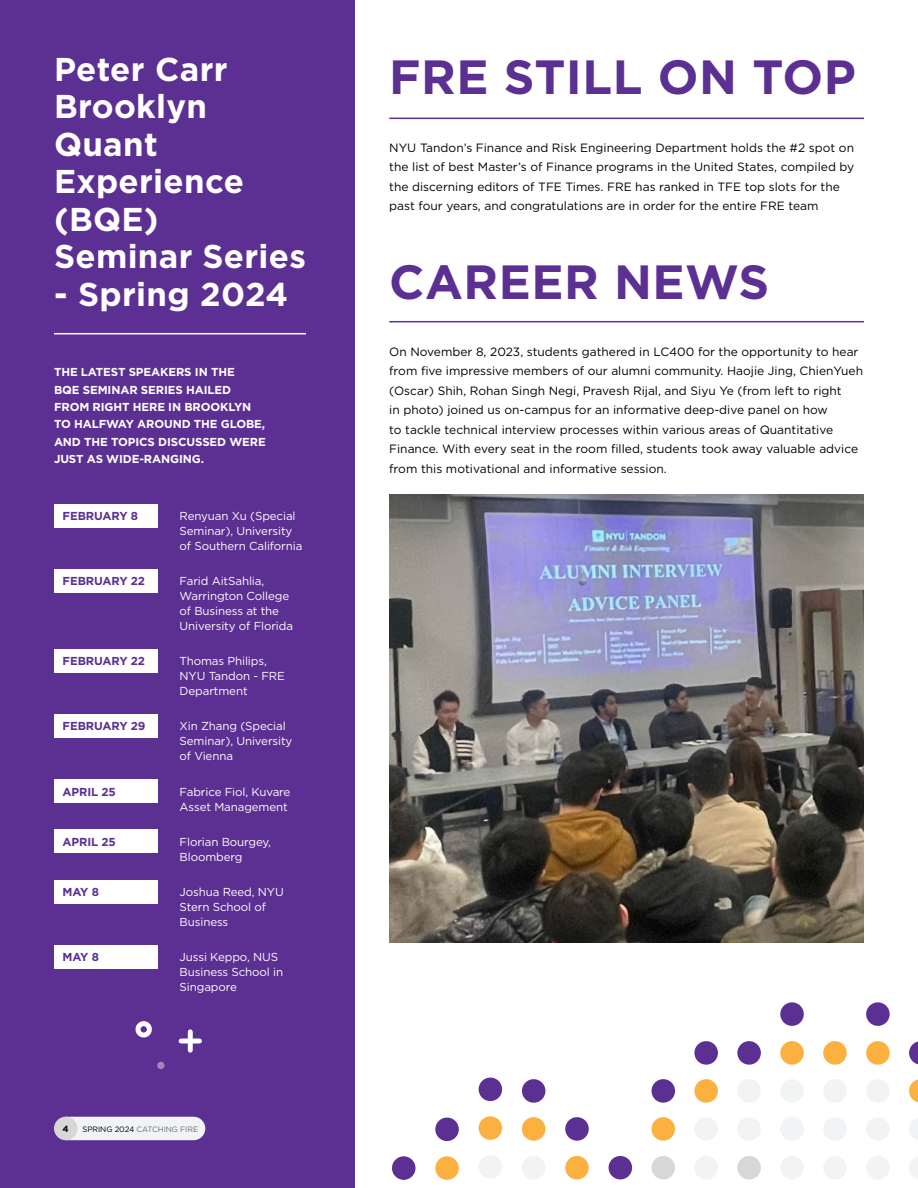
<style>
.page{position:relative;width:918px;height:1188px;background:#fff}
.page>*{position:absolute;margin:0;border:0;box-sizing:border-box;transform-origin:0 0}
.t1{font:700 48px "Gotham";letter-spacing:.01em;color:#5c2f92}
.t2{font:700 33px/37.5px "Gotham";letter-spacing:.01em;color:#fff}
.t3{font:12px/19.5px "Gotham";color:#000}
.t4{font:11.55px/15px "Gotham";letter-spacing:-.01em;color:#fff}
.t5{font:700 11.55px/17.2px "Gotham";letter-spacing:-.01em;color:#fff}
.t6{font:700 11.55px "Gotham";letter-spacing:-.01em;color:#5c2f92}
.t7{font:700 9px "Gotham";color:#000}
.t8{font:7.8px "Gotham";letter-spacing:-.01em;color:#6d6e6e}
.s1{color:#000}
</style>
<div class="page">
<div style="left:0;top:0;width:354px;height:1188px;background:#5c2f92"></div>
<div style="left:780px;top:1002px;width:24px;height:24px;background:#5c2f92;border-radius:50%"></div>
<div style="left:694px;top:1041px;width:24px;height:24px;background:#5c2f92;border-radius:50%"></div>
<div style="left:737px;top:1041px;width:24px;height:24px;background:#5c2f92;border-radius:50%"></div>
<div style="left:780px;top:1041px;width:24px;height:24px;background:#fbb040;border-radius:50%"></div>
<div style="left:823px;top:1041px;width:24px;height:24px;background:#fbb040;border-radius:50%"></div>
<div style="left:866px;top:1002px;width:24px;height:24px;background:#5c2f92;border-radius:50%"></div>
<div style="left:694px;top:1079px;width:24px;height:24px;background:#fbb040;border-radius:50%"></div>
<div style="left:652px;top:1079px;width:23px;height:24px;background:#5c2f92;border-radius:50%"></div>
<div style="left:780px;top:1079px;width:24px;height:24px;background:#f1f3f4;border-radius:50%"></div>
<div style="left:737px;top:1079px;width:24px;height:24px;background:#f1f3f4;border-radius:50%"></div>
<div style="left:823px;top:1079px;width:24px;height:24px;background:#f1f3f4;border-radius:50%"></div>
<div style="left:866px;top:1041px;width:24px;height:24px;background:#fbb040;border-radius:50%"></div>
<svg style="left:909px;top:1041px;width:9px;height:24px"></svg>
<div style="left:694px;top:1117px;width:24px;height:24px;background:#f1f3f4;border-radius:50%"></div>
<div style="left:737px;top:1117px;width:24px;height:24px;background:#f1f3f4;border-radius:50%"></div>
<div style="left:652px;top:1117px;width:23px;height:24px;background:#fbb040;border-radius:50%"></div>
<div style="left:780px;top:1117px;width:24px;height:24px;background:#f1f3f4;border-radius:50%"></div>
<div style="left:823px;top:1117px;width:24px;height:24px;background:#f1f3f4;border-radius:50%"></div>
<div style="left:866px;top:1079px;width:24px;height:24px;background:#f1f3f4;border-radius:50%"></div>
<svg style="left:909px;top:1079px;width:9px;height:24px"></svg>
<div style="left:694px;top:1156px;width:24px;height:23px;background:#f1f3f4;border-radius:50%"></div>
<div style="left:609px;top:1156px;width:23px;height:23px;background:#5c2f92;border-radius:50%"></div>
<div style="left:737px;top:1156px;width:24px;height:23px;background:#d6d7d6;border-radius:50%"></div>
<div style="left:652px;top:1156px;width:23px;height:23px;background:#d6d7d6;border-radius:50%"></div>
<div style="left:780px;top:1156px;width:24px;height:23px;background:#f1f3f4;border-radius:50%"></div>
<div style="left:823px;top:1156px;width:24px;height:23px;background:#f1f3f4;border-radius:50%"></div>
<div style="left:866px;top:1117px;width:24px;height:24px;background:#f1f3f4;border-radius:50%"></div>
<svg style="left:909px;top:1118px;width:9px;height:22px"></svg>
<div style="left:866px;top:1156px;width:24px;height:23px;background:#f1f3f4;border-radius:50%"></div>
<svg style="left:909px;top:1157px;width:9px;height:22px"></svg>
<div style="left:522px;top:1079px;width:23px;height:24px;background:#5c2f92;border-radius:50%"></div>
<div style="left:565px;top:1117px;width:24px;height:24px;background:#5c2f92;border-radius:50%"></div>
<div style="left:522px;top:1117px;width:23px;height:24px;background:#fbb040;border-radius:50%"></div>
<div style="left:479px;top:1078px;width:23px;height:23px;background:#5c2f92;border-radius:50%"></div>
<div style="left:565px;top:1156px;width:24px;height:23px;background:#fbb040;border-radius:50%"></div>
<div style="left:522px;top:1156px;width:23px;height:23px;background:#f1f3f4;border-radius:50%"></div>
<div style="left:479px;top:1116px;width:23px;height:24px;background:#fbb040;border-radius:50%"></div>
<div style="left:435px;top:1118px;width:24px;height:23px;background:#5c2f92;border-radius:50%"></div>
<div style="left:479px;top:1155px;width:23px;height:24px;background:#f1f3f4;border-radius:50%"></div>
<div style="left:435px;top:1156px;width:24px;height:24px;background:#fbb040;border-radius:50%"></div>
<div style="left:392px;top:1156px;width:23px;height:24px;background:#5c2f92;border-radius:50%"></div>
<div style="left:69px;top:1117px;width:136px;height:23px;background:#f1f3f4"></div>
<div style="left:54px;top:1117px;width:24px;height:23px;background:#d6d7d6;border-radius:50%"></div>
<div style="left:54px;top:504px;width:103px;height:23px;background:#fff"></div>
<div style="left:54px;top:569px;width:103px;height:23px;background:#fff"></div>
<div style="left:54px;top:650px;width:103px;height:23px;background:#fff"></div>
<div style="left:54px;top:714px;width:103px;height:23px;background:#fff"></div>
<div style="left:54px;top:780px;width:103px;height:23px;background:#fff"></div>
<div style="left:54px;top:829px;width:103px;height:23px;background:#fff"></div>
<div style="left:54px;top:880px;width:103px;height:23px;background:#fff"></div>
<div style="left:54px;top:946px;width:103px;height:23px;background:#fff"></div>
<hr style="left:389px;top:321px;width:475px;height:1px;background:#5c2f92">
<hr style="left:389px;top:118px;width:475px;height:1px;background:#5c2f92">
<hr style="left:54px;top:333px;width:252px;height:1px;background:#fff">
<img style="left:389px;top:495px;width:475px;height:448px">
<div style="left:157px;top:1062px;width:8px;height:7px;background:#aa82ba;border-radius:50%"></div>
<div style="left:136px;top:1021px;width:16px;height:17px;border:5px solid #fff;border-radius:50%"></div>
<hr style="left:181px;top:1039px;width:18px;height:4px;background:#fff">
<div style="left:188px;top:1032px;width:5px;height:18px;background:#fff"></div>
<h2 class="t2" style="left:54px;top:50px;width:175px">Peter Carr</h2>
<h1 class="t1" style="left:389px;top:46px;width:468px">FRE STILL ON TOP</h1>
<h2 class="t2" style="left:54px;top:88px;width:253px">Brooklyn<br>Quant<br>Experience (BQE)<br>Seminar Series</h2>
<h2 class="t2" style="left:54px;top:275px;width:236px">- Spring 2024</h2>
<p class="t3" style="left:389px;top:138px;width:467px">NYU Tandon’s Finance and Risk Engineering Department holds the #2 spot on the list of best Master’s of Finance programs in the United States, compiled by the discerning editors of TFE Times. FRE has ranked in TFE top slots for the past four years, and congratulations are in order for the entire FRE team</p>
<h1 class="t1" style="left:389px;top:250px;width:381px">CAREER NEWS</h1>
<p class="t5" style="left:54px;top:364px;width:213px">THE LATEST SPEAKERS IN THE<br>BQE SEMINAR SERIES HAILED<br>FROM RIGHT HERE IN BROOKLYN<br>TO HALFWAY AROUND THE GLOBE,<br>AND THE TOPICS DISCUSSED WERE<br>JUST AS WIDE-RANGING.</p>
<p class="t6" style="left:63px;top:508px;width:77px">FEBRUARY 8</p>
<p class="t4" style="left:180px;top:508px;width:124px">Renyuan Xu (Special<br>Seminar), University of Southern California</p>
<p class="t6" style="left:63px;top:573px;width:84px">FEBRUARY 22</p>
<p class="t4" style="left:180px;top:573px;width:115px">Farid AitSahlia,<br>Warrington College of Business at the<br>University of Florida</p>
<p class="t6" style="left:63px;top:653px;width:84px">FEBRUARY 22</p>
<p class="t4" style="left:180px;top:653px;width:107px">Thomas Philips,<br>NYU Tandon - FRE<br>Department</p>
<p class="t6" style="left:63px;top:719px;width:84px">FEBRUARY 29</p>
<p class="t4" style="left:180px;top:718px;width:114px">Xin Zhang (Special<br>Seminar), University of Vienna</p>
<p class="t6" style="left:63px;top:784px;width:55px">APRIL 25</p>
<p class="t4" style="left:180px;top:784px;width:112px">Fabrice Fiol, Kuvare<br>Asset Management</p>
<p class="t6" style="left:63px;top:834px;width:55px">APRIL 25</p>
<p class="t4" style="left:180px;top:834px;width:93px">Florian Bourgey,<br>Bloomberg</p>
<p class="t6" style="left:63px;top:884px;width:38px">MAY 8</p>
<p class="t4" style="left:180px;top:884px;width:106px">Joshua Reed, NYU<br>Stern School of<br>Business</p>
<p class="t6" style="left:63px;top:950px;width:38px">MAY 8</p>
<p class="t4" style="left:180px;top:949px;width:105px">Jussi Keppo, NUS<br>Business School in<br>Singapore</p>
<p class="t7" style="left:63px;top:1123px;width:8px">4</p>
<p class="t8" style="left:82px;top:1124px;width:117px"><span class="s1">SPRING 2024</span> CATCHING FIRE</p>
<p class="t3" style="left:389px;top:341px;width:475px">On November 8, 2023, students gathered in LC400 for the opportunity to hear from five impressive members of our alumni community. Haojie Jing, ChienYueh (Oscar) Shih, Rohan Singh Negi, Pravesh Rijal, and Siyu Ye (from left to right<br>in photo) joined us on-campus for an informative deep-dive panel on how<br>to tackle technical interview processes within various areas of Quantitative Finance. With every seat in the room filled, students took away valuable advice from this motivational and informative session.</p>
</div>
